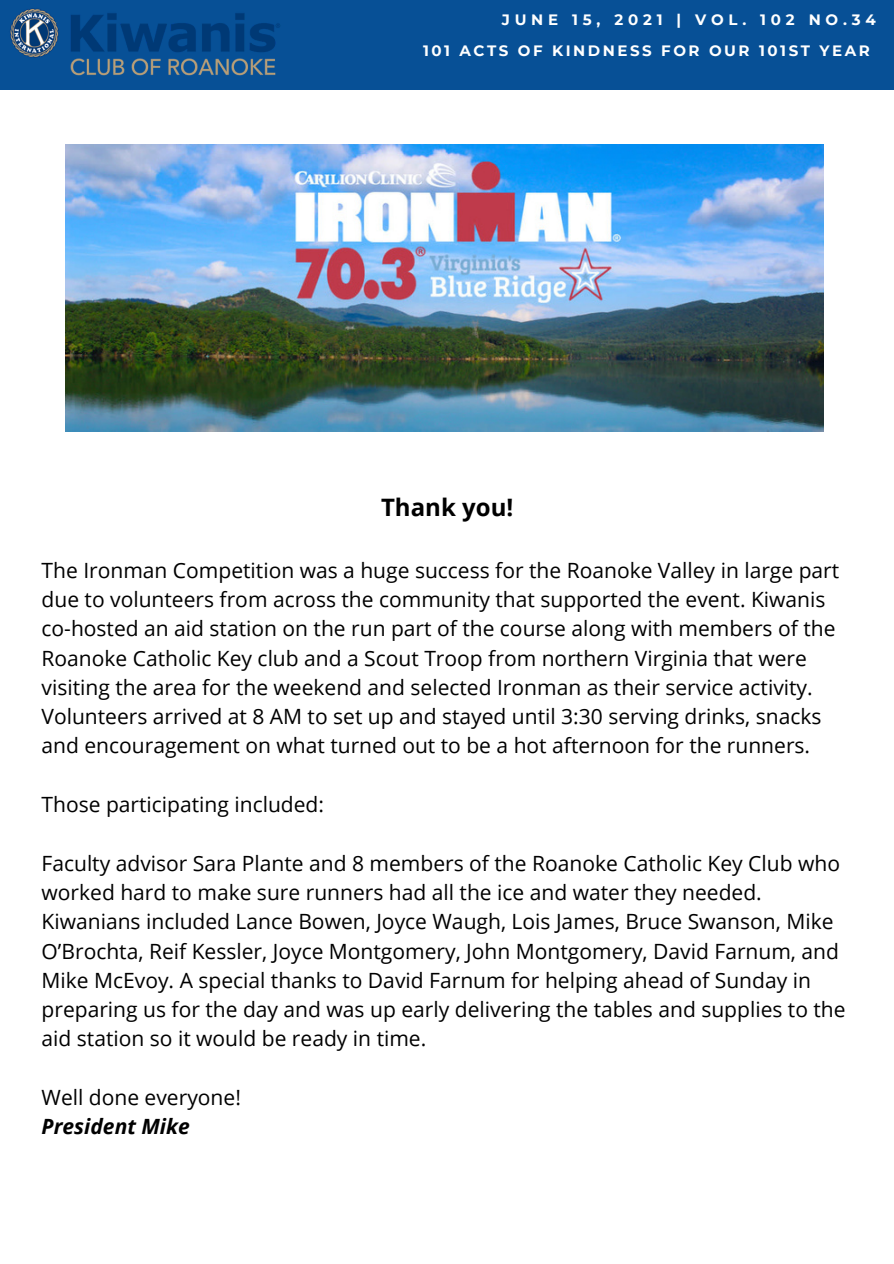
<style>
.page{position:relative;width:894px;height:1264px;background:#fff}
.page>*{position:absolute;margin:0;border:0;box-sizing:border-box;transform-origin:0 0}
.t1{font:700 24px "Open Sans";color:#000}
.t2{font:21px/29.2px "Open Sans";color:#000}
.t3{font:italic 700 21px "Open Sans";color:#000}
.t4{font:700 15px "Montserrat";letter-spacing:.17em;color:#fff}
.t5{font:700 15px "Montserrat";letter-spacing:.32em;color:#fff}
</style>
<div class="page">
<div style="left:0;top:0;width:893px;height:90px;background:#075096"></div>
<img style="left:10px;top:8px;width:270px;height:68px">
<img style="left:66px;top:145px;width:757px;height:286px">
<p class="t5" style="left:501px;top:10px;width:375px">JUNE 15, 2021 | VOL. 102 NO.34</p>
<p class="t4" style="left:423px;top:42px;width:448px">101 ACTS OF KINDNESS FOR OUR 101ST YEAR</p>
<p class="t1" style="left:381px;top:490px;width:134px">Thank you!</p>
<p class="t2" style="left:42px;top:555px;width:799px">The Ironman Competition was a huge success for the Roanoke Valley in large part due to volunteers from across the community that supported the event. Kiwanis co-hosted an aid station on the run part of the course along with members of the Roanoke Catholic Key club and a Scout Troop from northern Virginia that were visiting the area for the weekend and selected Ironman as their service activity.<br>Volunteers arrived at 8 AM to set up and stayed until 3:30 serving drinks, snacks and encouragement on what turned out to be a hot afternoon for the runners.</p>
<p class="t2" style="left:42px;top:789px;width:284px">Those participating included:</p>
<p class="t2" style="left:42px;top:847px;width:805px">Faculty advisor Sara Plante and 8 members of the Roanoke Catholic Key Club who worked hard to make sure runners had all the ice and water they needed.<br>Kiwanians included Lance Bowen, Joyce Waugh, Lois James, Bruce Swanson, Mike O’Brochta, Reif Kessler, Joyce Montgomery, John Montgomery, David Farnum, and Mike McEvoy. A special thanks to David Farnum for helping ahead of Sunday in preparing us for the day and was up early delivering the tables and supplies to the aid station so it would be ready in time.</p>
<p class="t2" style="left:42px;top:1082px;width:201px">Well done everyone!</p>
<p class="t3" style="left:42px;top:1111px;width:150px">President Mike</p>
</div>
